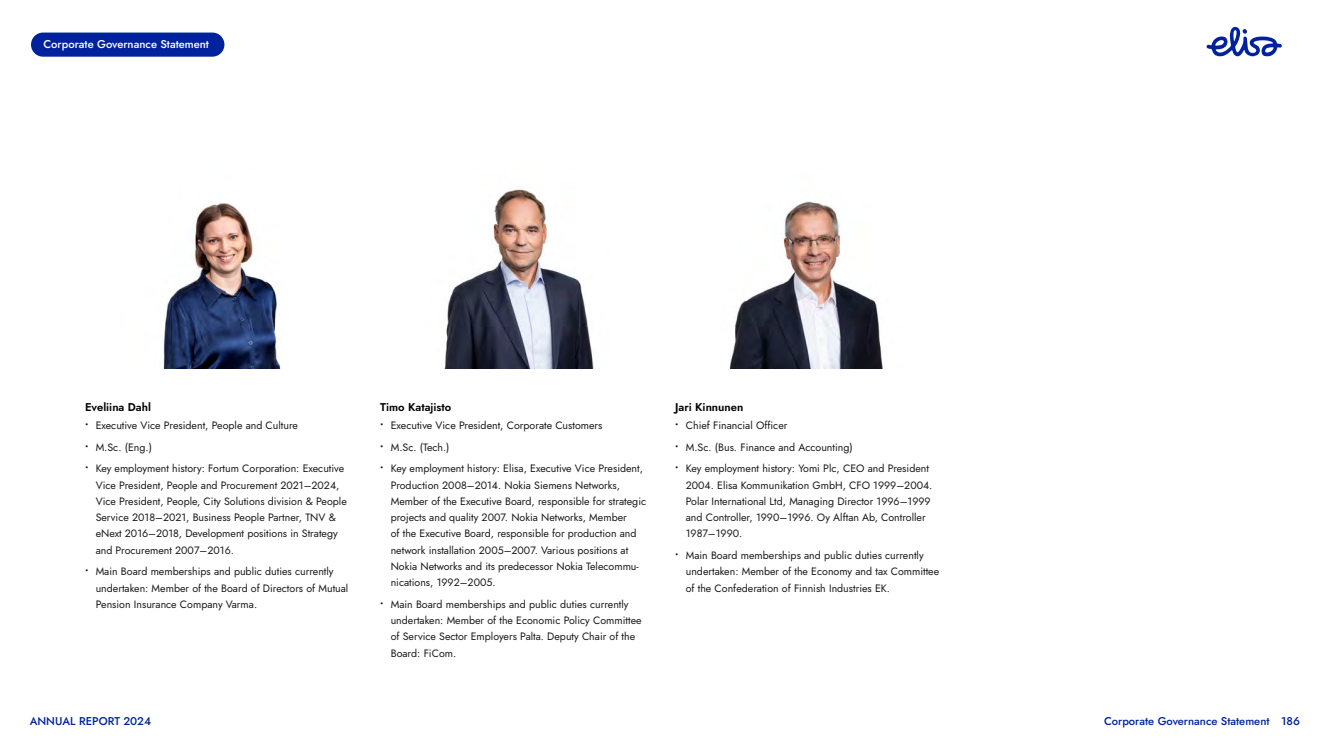
<style>
.page{position:relative;width:1322px;height:745px;background:#fff}
.page>*{position:absolute;margin:0;border:0;box-sizing:border-box;transform-origin:0 0}
.t1{font:500 11.25px "Jost";color:#00239d}
.t2{font:600 11.25px "Jost";color:#000}
.t3{font:500 11.25px "Jost";color:#fff}
.t4{font:10.62px/16.2px "Jost";color:#1a1a1a}
.s1{font-weight:700}
</style>
<div class="page">
<img style="left:729px;top:201px;width:154px;height:167px">
<img style="left:444px;top:188px;width:150px;height:180px">
<img style="left:163px;top:203px;width:118px;height:165px">
<svg style="left:1206px;top:27px;width:76px;height:29px"></svg>
<div style="left:31px;top:33px;width:193px;height:24px;background:#00239d;border-radius:12px"></div>
<p class="t3" style="left:44px;top:37px;width:167px">Corporate Governance Statement</p>
<p class="t2" style="left:85px;top:399px;width:67px">Eveliina Dahl</p>
<p class="t4" style="left:85px;top:417px;width:214px"><span class="s1">•</span> Executive Vice President, People and Culture</p>
<p class="t4" style="left:85px;top:439px;width:68px"><span class="s1">•</span> M.Sc. (Eng.)</p>
<p class="t4" style="left:96px;top:460px;width:253px;text-indent:-11px"><span class="s1">•</span> Key employment history: Fortum Corporation: Executive Vice President, People and Procurement 2021–2024, Vice President, People, City Solutions division &amp; People Service 2018–2021, Business People Partner, TNV &amp; eNext 2016–2018, Development positions in Strategy and Procurement 2007–2016.</p>
<p class="t4" style="left:96px;top:563px;width:254px;text-indent:-11px"><span class="s1">•</span> Main Board memberships and public duties currently undertaken: Member of the Board of Directors of Mutual<br>Pension Insurance Company Varma.</p>
<p class="t2" style="left:380px;top:399px;width:73px">Timo Katajisto</p>
<p class="t4" style="left:380px;top:417px;width:224px"><span class="s1">•</span> Executive Vice President, Corporate Customers</p>
<p class="t4" style="left:380px;top:439px;width:71px"><span class="s1">•</span> M.Sc. (Tech.)</p>
<p class="t4" style="left:391px;top:460px;width:257px;text-indent:-11px"><span class="s1">•</span> Key employment history: Elisa, Executive Vice President, Production 2008–2014. Nokia Siemens Networks, Member of the Executive Board, responsible for strategic projects and quality 2007. Nokia Networks, Member<br>of the Executive Board, responsible for production and network installation 2005–2007. Various positions at Nokia Networks and its predecessor Nokia Telecommu&shy;nications, 1992–2005.</p>
<p class="t4" style="left:391px;top:595px;width:252px;text-indent:-11px"><span class="s1">•</span> Main Board memberships and public duties currently undertaken: Member of the Economic Policy Committee of Service Sector Employers Palta. Deputy Chair of the Board: FiCom.</p>
<p class="t2" style="left:675px;top:399px;width:70px">Jari Kinnunen</p>
<p class="t4" style="left:675px;top:417px;width:114px"><span class="s1">•</span> Chief Financial Officer</p>
<p class="t4" style="left:675px;top:439px;width:179px"><span class="s1">•</span> M.Sc. (Bus. Finance and Accounting)</p>
<p class="t4" style="left:686px;top:460px;width:248px;text-indent:-11px"><span class="s1">•</span> Key employment history: Yomi Plc, CEO and President 2004. Elisa Kommunikation GmbH, CFO 1999–2004.<br>Polar International Ltd, Managing Director 1996–1999 and Controller, 1990–1996. Oy Alftan Ab, Controller 1987–1990.</p>
<p class="t4" style="left:686px;top:547px;width:255px;text-indent:-11px"><span class="s1">•</span> Main Board memberships and public duties currently undertaken: Member of the Economy and tax Committee of the Confederation of Finnish Industries EK.</p>
<p class="t1" style="left:30px;top:713px;width:123px">ANNUAL REPORT 2024</p>
<p class="t1" style="left:1104px;top:713px;width:197px">Corporate Governance Statement 186</p>
</div>
